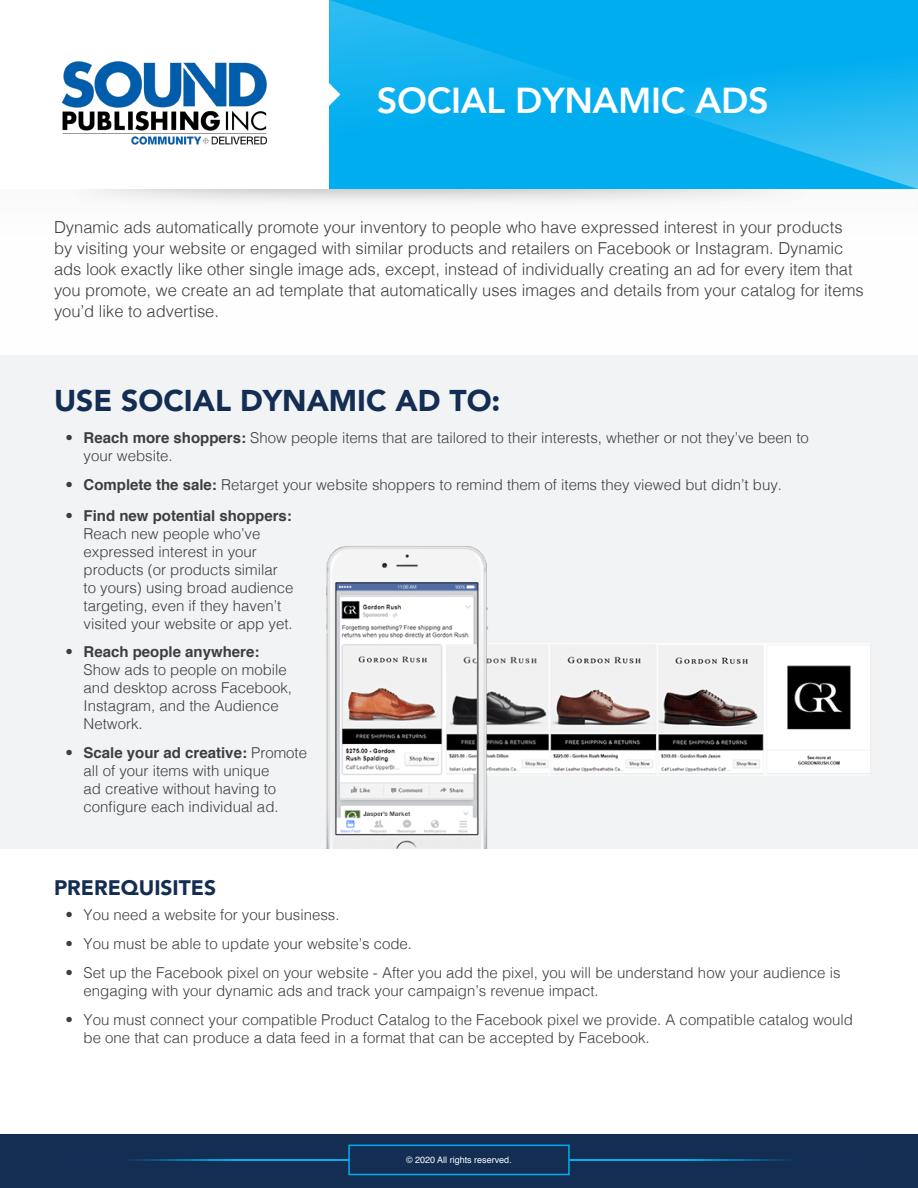
<style>
.page{position:relative;width:918px;height:1188px;background:#fff}
.page>*{position:absolute;margin:0;border:0;box-sizing:border-box;transform-origin:0 0}
.t1{font:800 36px "Avenir";letter-spacing:-.01em;color:#fff}
.t2{font:900 30px "Avenir";color:#132d53}
.t3{font:900 21px "Avenir";color:#132d53}
.t4{font:300 16.5px/21px "Helvetica";color:#3e3e3f}
.t5{font:300 15px/18px "Helvetica";color:#3e3e3f}
.t6{font:9px "Helvetica";color:#fff}
.s1{font-weight:700}
</style>
<div class="page">
<div style="left:0;top:189px;width:918px;height:166px;background:#fafafa"></div>
<div style="left:0;top:355px;width:918px;height:494px;background:#f2f3f4"></div>
<img style="left:326px;top:546px;width:544px;height:303px">
<svg style="left:329px;top:0;width:589px;height:189px;background:#09b0ef"></svg>
<svg style="left:329px;top:83px;width:11px;height:23px"></svg>
<img style="left:61px;top:61px;width:206px;height:84px">
<div style="left:0;top:1134px;width:918px;height:54px;background:#132d53"></div>
<div style="left:348px;top:1145px;width:222px;height:30px;border:2px solid #00aeef"></div>
<hr style="left:61px;top:1159px;width:288px;height:2px;background:#00aeef">
<hr style="left:569px;top:1159px;width:288px;height:2px;background:#00aeef">
<p class="t1" style="left:377px;top:72px;width:393px">SOCIAL DYNAMIC ADS</p>
<p class="t4" style="left:54px;top:216px;width:811px">Dynamic ads automatically promote your inventory to people who have expressed interest in your products by visiting your website or engaged with similar products and retailers on Facebook or Instagram. Dynamic ads look exactly like other single image ads, except, instead of individually creating an ad for every item that you promote, we create an ad template that automatically uses images and details from your catalog for items you’d like to advertise.</p>
<p class="t2" style="left:54px;top:374px;width:448px">USE SOCIAL DYNAMIC AD TO:</p>
<p class="t5" style="left:84px;top:428px;width:727px;text-indent:-18px">• <span class="s1">Reach more shoppers:</span> Show people items that are tailored to their interests, whether or not they’ve been to your website.</p>
<p class="t5" style="left:66px;top:475px;width:718px">• <span class="s1">Complete the sale:</span> Retarget your website shoppers to remind them of items they viewed but didn’t buy.</p>
<p class="t5" style="left:84px;top:505px;width:212px;text-indent:-18px">• <span class="s1">Find new potential shoppers:<br></span>Reach new people who’ve expressed interest in your products (or products similar to yours) using broad audience targeting, even if they haven’t visited your website or app yet.</p>
<p class="t5" style="left:84px;top:642px;width:210px;text-indent:-18px">• <span class="s1">Reach people anywhere:<br></span>Show ads to people on mobile and desktop across Facebook,<br>Instagram, and the Audience<br>Network.</p>
<p class="t5" style="left:84px;top:743px;width:225px;text-indent:-18px">• <span class="s1">Scale your ad creative:</span> Promote all of your items with unique<br>ad creative without having to configure each individual ad.</p>
<p class="t3" style="left:54px;top:870px;width:164px">PREREQUISITES</p>
<p class="t5" style="left:66px;top:905px;width:275px">• You need a website for your business.</p>
<p class="t5" style="left:66px;top:934px;width:348px">• You must be able to update your website’s code.</p>
<p class="t5" style="left:84px;top:963px;width:758px;text-indent:-18px">• Set up the Facebook pixel on your website - After you add the pixel, you will be understand how your audience is engaging with your dynamic ads and track your campaign’s revenue impact.</p>
<p class="t5" style="left:84px;top:1009px;width:771px;text-indent:-18px">• You must connect your compatible Product Catalog to the Facebook pixel we provide. A compatible catalog would be one that can produce a data feed in a format that can be accepted by Facebook.</p>
<p class="t6" style="left:406px;top:1153px;width:107px">© 2020 All rights reserved.</p>
</div>
